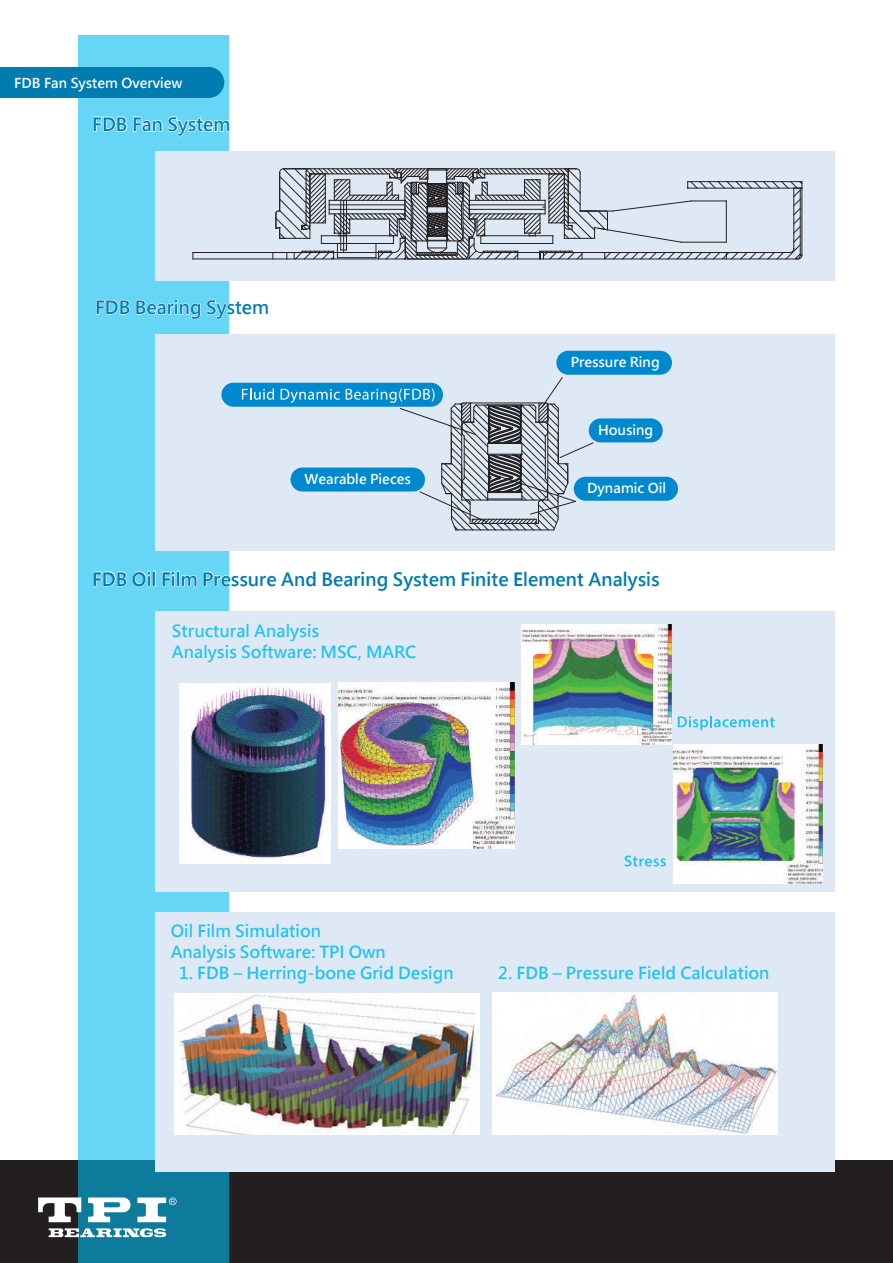
<style>
.page{position:relative;width:893px;height:1263px;background:#fff}
.page>*{position:absolute;margin:0;border:0;box-sizing:border-box;transform-origin:0 0}
.t1{font:700 18px "Microsoft Jheng Hei";color:#007cb1}
.t2{font:700 16.5px/21px "Microsoft Jheng Hei";color:#22c2f3}
.t3{font:700 13.5px "Microsoft Jheng Hei";color:#fff}
</style>
<div class="page">
<div style="left:0;top:1160px;width:893px;height:103px;background:#231f20"></div>
<svg style="left:79px;top:36px;width:150px;height:1227px;background:#5ccaeb"></svg>
<div style="left:155px;top:334px;width:679px;height:217px;background:#dfe9f5"></div>
<div style="left:155px;top:151px;width:679px;height:129px;background:#dfe9f5"></div>
<div style="left:221px;top:383px;width:222px;height:24px;background:#0089cf;border-radius:12px"></div>
<div style="left:589px;top:418px;width:74px;height:24px;background:#0089cf;border-radius:12px"></div>
<div style="left:574px;top:477px;width:104px;height:24px;background:#0089cf;border-radius:12px"></div>
<div style="left:556px;top:351px;width:116px;height:24px;background:#0089cf;border-radius:12px"></div>
<div style="left:0;top:67px;width:209px;height:31px;background:#007cb1"></div>
<div style="left:193px;top:67px;width:31px;height:31px;background:#007cb1;border-radius:50%"></div>
<hr style="left:193px;top:252px;width:144px;height:1px;background:#231f20">
<hr style="left:193px;top:259px;width:605px;height:1px;background:#231f20">
<svg style="left:273px;top:168px;width:530px;height:92px"></svg>
<hr style="left:456px;top:530px;width:98px;height:1px;background:#231f20">
<div style="left:155px;top:612px;width:679px;height:280px;background:#dfe9f5"></div>
<img style="left:180px;top:684px;width:150px;height:179px">
<img style="left:339px;top:682px;width:175px;height:166px">
<img style="left:522px;top:625px;width:150px;height:119px">
<img style="left:673px;top:744px;width:149px;height:139px">
<div style="left:155px;top:912px;width:679px;height:260px;background:#dfe9f5"></div>
<svg style="left:678px;top:716px;width:97px;height:14px"></svg>
<svg style="left:624px;top:855px;width:42px;height:11px"></svg>
<svg style="left:38px;top:1197px;width:43px;height:25px"></svg>
<svg style="left:88px;top:1197px;width:43px;height:25px"></svg>
<svg style="left:137px;top:1197px;width:40px;height:25px"></svg>
<svg style="left:49px;top:1228px;width:117px;height:9px"></svg>
<img style="left:493px;top:993px;width:284px;height:142px">
<img style="left:175px;top:993px;width:304px;height:141px">
<svg style="left:92px;top:116px;width:137px;height:28px;background:#8fe0f8"></svg>
<svg style="left:96px;top:298px;width:133px;height:25px;background:#8adef7"></svg>
<svg style="left:242px;top:388px;width:32px;height:12px"></svg>
<svg style="left:281px;top:389px;width:59px;height:14px"></svg>
<svg style="left:346px;top:377px;width:247px;height:153px"></svg>
<div style="left:290px;top:467px;width:135px;height:24px;background:#0089cf;border-radius:12px"></div>
<svg style="left:93px;top:570px;width:59px;height:17px"></svg>
<div style="left:152px;top:571px;width:4px;height:15px;border:1px solid #fff"></div>
<svg style="left:162px;top:568px;width:67px;height:27px;background:#85ddf7"></svg>
<p class="t3" style="left:14px;top:74px;width:170px">FDB Fan System Overview</p>
<p class="t1" style="left:92px;top:113px;width:140px">FDB Fan System</p>
<p class="t1" style="left:95px;top:296px;width:176px">FDB Bearing System</p>
<p class="t3" style="left:304px;top:471px;width:108px">Wearable Pieces</p>
<p class="t3" style="left:571px;top:354px;width:91px">Pressure Ring</p>
<p class="t3" style="left:598px;top:422px;width:57px">Housing</p>
<p class="t3" style="left:587px;top:479px;width:80px">Dynamic Oil</p>
<p class="t1" style="left:92px;top:568px;width:569px">FDB Oil Film Pressure And Bearing System Finite Element Analysis</p>
<p class="t2" style="left:172px;top:620px;width:246px">Structural Analysis<br>Analysis Software: MSC, MARC</p>
<p class="t2" style="left:171px;top:921px;width:217px">Oil Film Simulation<br>Analysis Software: TPI Own</p>
<p class="t2" style="left:179px;top:963px;width:276px">1. FDB – Herring-bone Grid Design</p>
<p class="t2" style="left:498px;top:963px;width:273px">2. FDB – Pressure Field Calculation</p>
</div>
